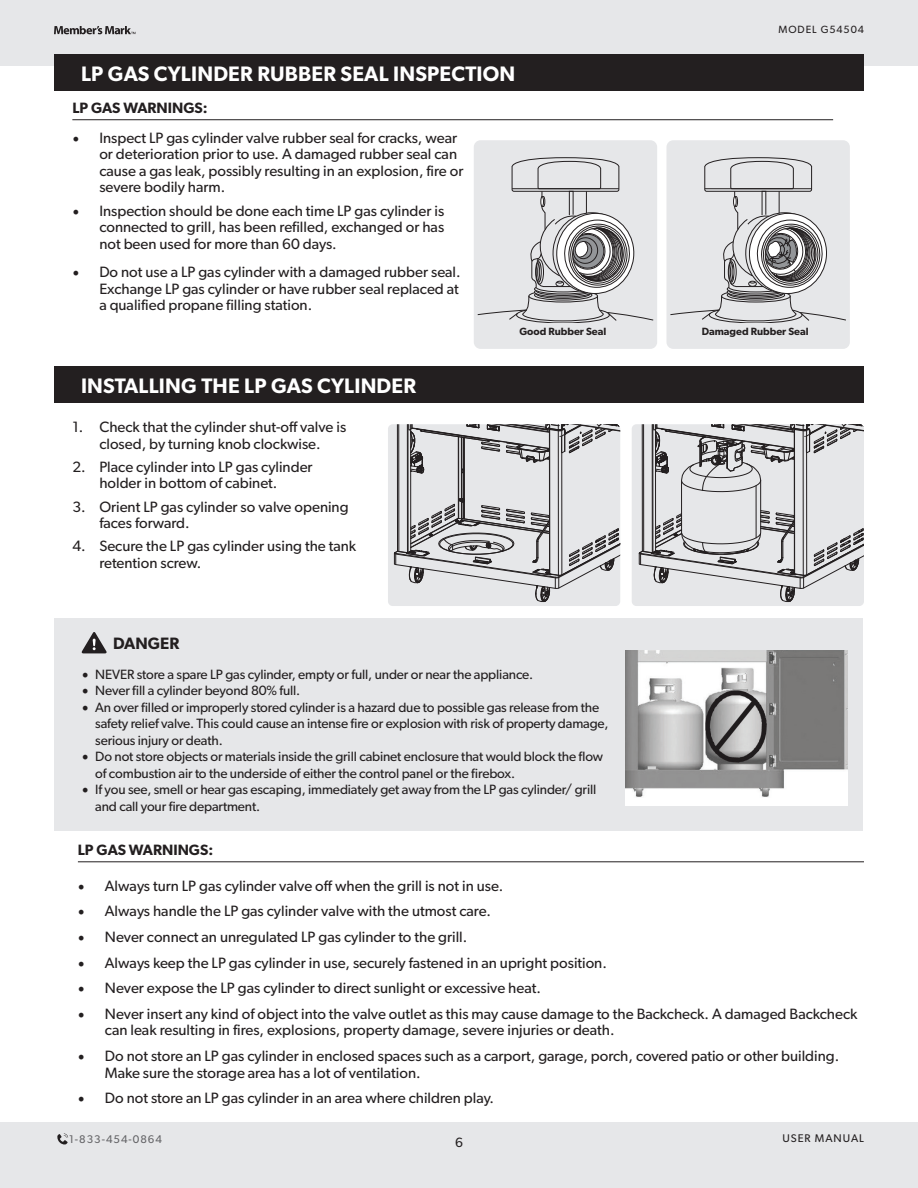
<style>
.page{position:relative;width:918px;height:1188px;background:#fff}
.page>*{position:absolute;margin:0;border:0;box-sizing:border-box;transform-origin:0 0}
.t1{font:600 21px "Gibson";letter-spacing:.01em;color:#fff}
.t2{font:600 16.5px "Gibson";color:#231f20}
.t3{font:15px/16.5px "Gibson";color:#231f20}
.t4{font:600 15px "Gibson";color:#231f20}
.t5{font:13.5px/16.5px "Gibson";letter-spacing:-.01em;color:#231f20}
.t6{font:11.1px "Gibson";letter-spacing:.09em;color:#636366}
.t7{font:11.1px "Gibson";letter-spacing:.09em;color:#231f20}
.t8{font:600 10.5px "Gibson";color:#231f20}
.t9{font:10.5px "Gibson";letter-spacing:.09em;color:#231f20}
.s1{font-family:"Minion Pro";font-size:18px}
</style>
<div class="page">
<div style="left:0;top:1122px;width:918px;height:66px;background:#e6e7e9"></div>
<div style="left:0;top:0;width:918px;height:66px;background:#e6e7e9"></div>
<svg style="left:57px;top:1133px;width:11px;height:12px"></svg>
<svg style="left:54px;top:26px;width:81px;height:8px"></svg>
<div style="left:54px;top:54px;width:810px;height:36px;background:#231f20"></div>
<div style="left:54px;top:366px;width:810px;height:36px;background:#231f20"></div>
<div style="left:667px;top:140px;width:183px;height:209px;background:#e6e7e9;border-radius:7px"></div>
<svg style="left:670px;top:157px;width:176px;height:166px"></svg>
<div style="left:474px;top:140px;width:183px;height:209px;background:#e6e7e9;border-radius:7px"></div>
<svg style="left:477px;top:157px;width:177px;height:166px"></svg>
<div style="left:55px;top:619px;width:808px;height:212px;background:#e6e7e9"></div>
<svg style="left:82px;top:632px;width:25px;height:21px"></svg>
<div style="left:625px;top:650px;width:223px;height:156px;background:#fff"></div>
<img style="left:625px;top:650px;width:223px;height:147px">
<hr style="left:78px;top:862px;width:786px;height:1px;background:#231f20">
<hr style="left:72px;top:119px;width:761px;height:1px;background:#231f20">
<div style="left:388px;top:424px;width:232px;height:182px;background:#e6e7e9;border-radius:5px"></div>
<svg style="left:393px;top:424px;width:228px;height:182px"></svg>
<div style="left:632px;top:424px;width:232px;height:182px;background:#e6e7e9;border-radius:5px"></div>
<svg style="left:638px;top:424px;width:226px;height:182px"></svg>
<h1 class="t1" style="left:81px;top:61px;width:436px">LP GAS CYLINDER RUBBER SEAL INSPECTION</h1>
<p class="t4" style="left:72px;top:99px;width:137px">LP GAS WARNINGS:</p>
<p class="t3" style="left:99px;top:129px;width:366px;text-indent:-27px"><span class="s1">•</span> Inspect LP gas cylinder valve rubber seal for cracks, wear or deterioration prior to use. A damaged rubber seal can cause a gas leak, possibly resulting in an explosion, fire or severe bodily harm.</p>
<p class="t3" style="left:99px;top:202px;width:346px;text-align:justify;text-indent:-27px"><span class="s1">•</span> Inspection should be done each time LP gas cylinder is connected to grill, has been refilled, exchanged or has not been used for more than 60 days.</p>
<p class="t3" style="left:99px;top:264px;width:363px;text-align:justify;text-indent:-27px"><span class="s1">•</span> Do not use a LP gas cylinder with a damaged rubber seal.<br>Exchange LP gas cylinder or have rubber seal replaced at a qualified propane filling station.</p>
<p class="t9" style="left:778px;top:24px;width:87px">MODEL G54504</p>
<h1 class="t1" style="left:81px;top:373px;width:337px">INSTALLING THE LP GAS CYLINDER</h1>
<p class="t3" style="left:72px;top:418px;width:275px;text-align:center">1. Check that the cylinder shut-off valve is closed, by turning knob clockwise.</p>
<p class="t3" style="left:72px;top:458px;width:242px;text-align:center">2. Place cylinder into LP gas cylinder holder in bottom of cabinet.</p>
<p class="t3" style="left:99px;top:498px;width:251px;text-indent:-27px">3. Orient LP gas cylinder so valve opening faces forward.</p>
<p class="t3" style="left:99px;top:538px;width:258px;text-indent:-27px">4. Secure the LP gas cylinder using the tank retention screw.</p>
<p class="t8" style="left:519px;top:325px;width:88px">Good Rubber Seal</p>
<p class="t8" style="left:702px;top:325px;width:108px">Damaged Rubber Seal</p>
<p class="t2" style="left:113px;top:633px;width:68px">DANGER</p>
<p class="t5" style="left:82px;top:666px;width:453px"><span class="s1">•</span> NEVER store a spare LP gas cylinder, empty or full, under or near the appliance.</p>
<p class="t5" style="left:82px;top:682px;width:220px"><span class="s1">•</span> Never fill a cylinder beyond 80% full.</p>
<p class="t5" style="left:95px;top:699px;width:515px;text-indent:-14px"><span class="s1">•</span> An over filled or improperly stored cylinder is a hazard due to possible gas release from the safety relief valve. This could cause an intense fire or explosion with risk of property damage, serious injury or death.</p>
<p class="t5" style="left:95px;top:748px;width:509px;text-indent:-14px"><span class="s1">•</span> Do not store objects or materials inside the grill cabinet enclosure that would block the flow of combustion air to the underside of either the control panel or the firebox.</p>
<p class="t5" style="left:95px;top:781px;width:503px;text-indent:-14px"><span class="s1">•</span> If you see, smell or hear gas escaping, immediately get away from the LP gas cylinder/ grill and call your fire department.</p>
<p class="t4" style="left:78px;top:841px;width:137px">LP GAS WARNINGS:</p>
<p class="t3" style="left:78px;top:877px;width:427px"><span class="s1">•</span> Always turn LP gas cylinder valve off when the grill is not in use.</p>
<p class="t3" style="left:78px;top:903px;width:415px"><span class="s1">•</span> Always handle the LP gas cylinder valve with the utmost care.</p>
<p class="t3" style="left:78px;top:928px;width:391px"><span class="s1">•</span> Never connect an unregulated LP gas cylinder to the grill.</p>
<p class="t3" style="left:78px;top:954px;width:531px"><span class="s1">•</span> Always keep the LP gas cylinder in use, securely fastened in an upright position.</p>
<p class="t3" style="left:78px;top:980px;width:465px"><span class="s1">•</span> Never expose the LP gas cylinder to direct sunlight or excessive heat.</p>
<p class="t3" style="left:105px;top:1005px;width:754px;text-indent:-27px"><span class="s1">•</span> Never insert any kind of object into the valve outlet as this may cause damage to the Backcheck. A damaged Backcheck can leak resulting in fires, explosions, property damage, severe injuries or death.</p>
<p class="t3" style="left:105px;top:1047px;width:736px;text-indent:-27px"><span class="s1">•</span> Do not store an LP gas cylinder in enclosed spaces such as a carport, garage, porch, covered patio or other building.<br>Make sure the storage area has a lot of ventilation.</p>
<p class="t3" style="left:78px;top:1090px;width:418px"><span class="s1">•</span> Do not store an LP gas cylinder in an area where children play.</p>
<p class="t6" style="left:69px;top:1132px;width:94px">1-833-454-0864</p>
<p class="t5" style="left:455px;top:1134px;width:9px">6</p>
<p class="t7" style="left:782px;top:1132px;width:83px">USER MANUAL</p>
</div>
